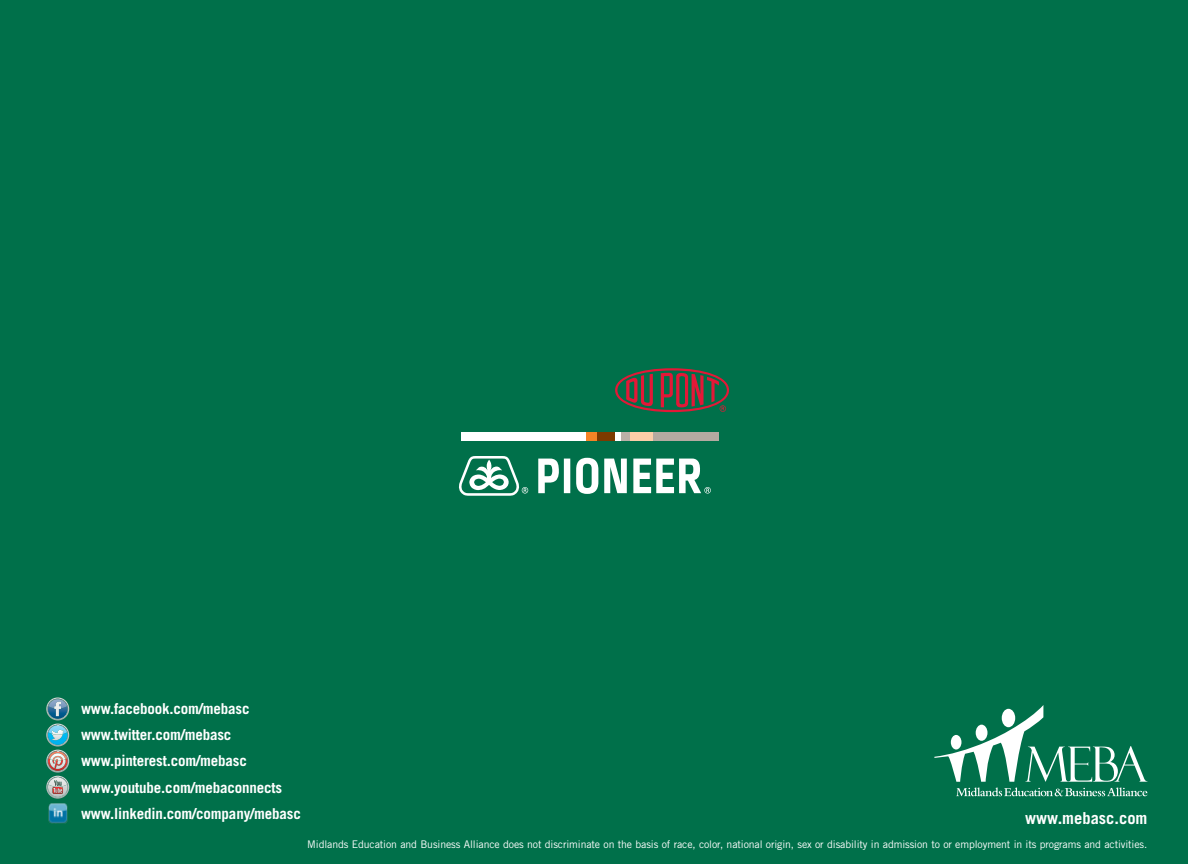
<style>
.page{position:relative;width:1188px;height:864px;background:#00704a}
.page>*{position:absolute;margin:0;border:0;box-sizing:border-box;transform-origin:0 0}
.t1{font:700 16.5px "Trade Gothic";color:#fff}
.t2{font:700 15px/26.2px "Trade Gothic";letter-spacing:-.01em;color:#fff}
.t3{font:10.5px "Trade Gothic";letter-spacing:-.01em;color:#fff}
</style>
<div class="page">
<svg style="left:956px;top:788px;width:191px;height:8px"></svg>
<svg style="left:934px;top:705px;width:213px;height:77px"></svg>
<div style="left:621px;top:432px;width:9px;height:9px;background:#b9b0a7"></div>
<div style="left:462px;top:432px;width:124px;height:9px;background:#fff"></div>
<div style="left:653px;top:432px;width:66px;height:9px;background:#b4aaa1"></div>
<div style="left:586px;top:432px;width:11px;height:9px;background:#f58426"></div>
<div style="left:630px;top:432px;width:23px;height:9px;background:#fbcea8"></div>
<div style="left:597px;top:432px;width:18px;height:9px;background:#7c3a00"></div>
<div style="left:615px;top:432px;width:6px;height:9px;background:#fff"></div>
<svg style="left:615px;top:368px;width:114px;height:44px"></svg>
<svg style="left:576px;top:458px;width:22px;height:36px"></svg>
<svg style="left:538px;top:459px;width:21px;height:34px"></svg>
<div style="left:564px;top:459px;width:6px;height:34px;background:#fff"></div>
<svg style="left:604px;top:459px;width:23px;height:34px"></svg>
<svg style="left:633px;top:459px;width:78px;height:35px"></svg>
<svg style="left:459px;top:456px;width:69px;height:40px"></svg>
<svg style="left:46px;top:697px;width:23px;height:102px"></svg>
<img style="left:48px;top:804px;width:20px;height:20px">
<h2 class="t2" style="left:81px;top:695px;width:221px">www.facebook.com/mebasc www.twitter.com/mebasc www.pinterest.com/mebasc www.youtube.com/mebaconnects www.linkedin.com/company/mebasc</h2>
<h1 class="t1" style="left:1025px;top:807px;width:124px">www.mebasc.com</h1>
<p class="t3" style="left:307px;top:838px;width:842px">Midlands Education and Business Alliance does not discriminate on the basis of race, color, national origin, sex or disability in admission to or employment in its programs and activities.</p>
</div>
